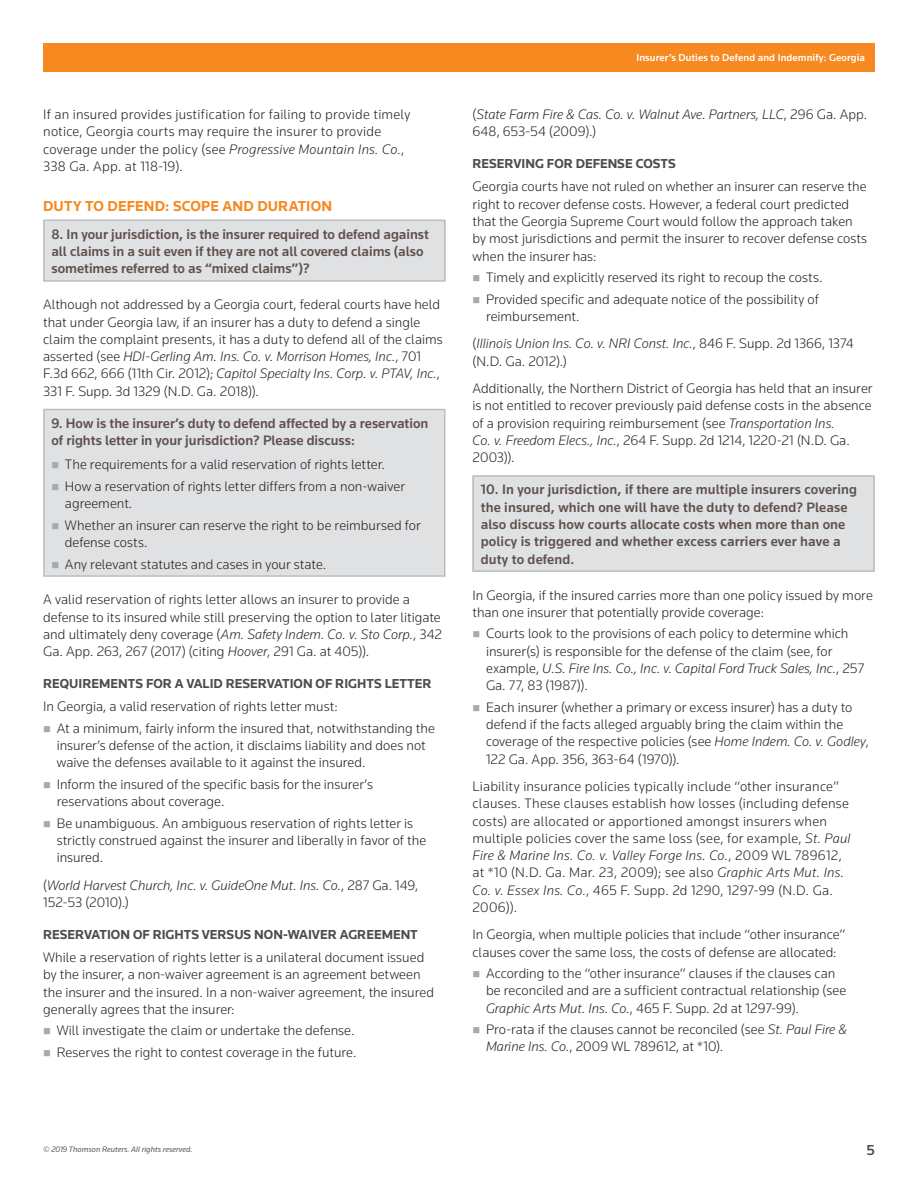
<style>
.page{position:relative;width:918px;height:1188px;background:#fff}
.page>*{position:absolute;margin:0;border:0;box-sizing:border-box;transform-origin:0 0}
.t1{font:700 15px "Knowledge";letter-spacing:.01em;color:#f6891f}
.t2{font:500 15px "Knowledge";color:#4b4c4d}
.t3{font:300 14.25px/17.2px "Knowledge";letter-spacing:.005em;color:#231f20}
.t4{font:500 14.25px/17.2px "Knowledge";letter-spacing:.005em;color:#5f514d}
.t5{font:italic 300 14.25px/17.2px "Knowledge";color:#231f20}
.t6{font:700 13.5px "Knowledge";color:#4b4c4d}
.t7{font:500 10.5px "Knowledge";letter-spacing:.01em;color:#fff}
.t8{font:italic 8.25px "Knowledge";color:#57585a}
.s1{font-style:italic}
.s2{font-style:normal}
</style>
<div class="page">
<div style="left:43px;top:43px;width:832px;height:29px;background:#f6891f"></div>
<div style="left:43px;top:221px;width:403px;height:60px;background:#e0e1e3"></div>
<div style="left:43px;top:220px;width:403px;height:62px;border:2px solid #bcbdc0"></div>
<div style="left:44px;top:410px;width:401px;height:166px;background:#e0e1e3"></div>
<div style="left:43px;top:409px;width:403px;height:168px;border:2px solid #bcbdc0"></div>
<div style="left:472px;top:477px;width:403px;height:94px;background:#e0e1e3"></div>
<div style="left:472px;top:475px;width:403px;height:97px;border:2px solid #bcbdc0"></div>
<p class="t3" style="left:43px;top:105px;width:369px">If an insured provides justification for failing to provide timely notice, Georgia courts may require the insurer to provide coverage under the policy (see <span class="s1">Progressive Mountain Ins. Co.</span>, 338 Ga. App. at 118-19).</p>
<p class="t1" style="left:43px;top:197px;width:290px">DUTY TO DEFEND: SCOPE AND DURATION</p>
<p class="t4" style="left:51px;top:225px;width:379px">8. In your jurisdiction, is the insurer required to defend against all claims in a suit even if they are not all covered claims (also sometimes referred to as “mixed claims”)?</p>
<p class="t3" style="left:43px;top:296px;width:401px">Although not addressed by a Georgia court, federal courts have held that under Georgia law, if an insurer has a duty to defend a single claim the complaint presents, it has a duty to defend all of the claims asserted (see <span class="s1">HDI-Gerling Am. Ins. Co. v. Morrison Homes, Inc.</span>, 701<br>F.3d 662, 666 (11th Cir. 2012); <span class="s1">Capitol Specialty Ins. Corp. v. PTAV, Inc.</span>, 331 F. Supp. 3d 1329 (N.D. Ga. 2018)).</p>
<p class="t4" style="left:51px;top:414px;width:378px">9. How is the insurer’s duty to defend affected by a reservation of rights letter in your jurisdiction? Please discuss:</p>
<p class="t3" style="left:65px;top:454px;width:342px;line-height:21.6px">The requirements for a valid reservation of rights letter.<br>How a reservation of rights letter differs from a non-waiver</p>
<p class="t3" style="left:65px;top:492px;width:357px;line-height:21.6px">agreement.<br>Whether an insurer can reserve the right to be reimbursed for</p>
<p class="t3" style="left:65px;top:531px;width:263px;line-height:21.6px">defense costs.<br>Any relevant statutes and cases in your state.</p>
<p class="t3" style="left:43px;top:591px;width:400px">A valid reservation of rights letter allows an insurer to provide a defense to its insured while still preserving the option to later litigate and ultimately deny coverage (<span class="s1">Am. Safety Indem. Co. v. Sto Corp.</span>, 342<br>Ga. App. 263, 267 (2017) (citing <span class="s1">Hoover</span>, 291 Ga. at 405)).</p>
<p class="t6" style="left:43px;top:675px;width:390px">REQUIREMENTS FOR A VALID RESERVATION OF RIGHTS LETTER</p>
<p class="t3" style="left:57px;top:695px;width:380px;line-height:21.6px;text-indent:-14px">In Georgia, a valid reservation of rights letter must:<br>At a minimum, fairly inform the insured that, notwithstanding the</p>
<p class="t3" style="left:57px;top:736px;width:371px">insurer’s defense of the action, it disclaims liability and does not waive the defenses available to it against the insured.</p>
<p class="t3" style="left:57px;top:775px;width:318px">Inform the insured of the specific basis for the insurer’s reservations about coverage.</p>
<p class="t3" style="left:57px;top:814px;width:371px">Be unambiguous. An ambiguous reservation of rights letter is strictly construed against the insurer and liberally in favor of the insured.</p>
<p class="t5" style="left:43px;top:876px;width:377px"><span class="s2">(</span>World Harvest Church, Inc. v. GuideOne Mut. Ins. Co.<span class="s2">, 287 Ga. 149,<br>152-53 (2010).)</span></p>
<p class="t6" style="left:43px;top:926px;width:376px">RESERVATION OF RIGHTS VERSUS NON-WAIVER AGREEMENT</p>
<p class="t3" style="left:43px;top:949px;width:392px">While a reservation of rights letter is a unilateral document issued by the insurer, a non-waiver agreement is an agreement between the insurer and the insured. In a non-waiver agreement, the insured generally agrees that the insurer:</p>
<p class="t3" style="left:57px;top:1020px;width:301px;line-height:21.6px">Will investigate the claim or undertake the defense.<br>Reserves the right to contest coverage in the future.</p>
<p class="t7" style="left:636px;top:51px;width:230px">Insurer’s Duties to Defend and Indemnify: Georgia</p>
<p class="t5" style="left:472px;top:105px;width:396px"><span class="s2">(</span>State Farm Fire &amp; Cas. Co. v. Walnut Ave. Partners, LLC<span class="s2">, 296 Ga. App.<br>648, 653-54 (2009).)</span></p>
<p class="t6" style="left:472px;top:155px;width:205px">RESERVING FOR DEFENSE COSTS</p>
<p class="t3" style="left:472px;top:178px;width:396px">Georgia courts have not ruled on whether an insurer can reserve the right to recover defense costs. However, a federal court predicted that the Georgia Supreme Court would follow the approach taken by most jurisdictions and permit the insurer to recover defense costs when the insurer has:</p>
<p class="t3" style="left:486px;top:266px;width:338px;line-height:21.6px">Timely and explicitly reserved its right to recoup the costs.<br>Provided specific and adequate notice of the possibility of</p>
<p class="t3" style="left:473px;top:302px;width:383px;line-height:27.5px;text-indent:13px">reimbursement.<br>(<span class="s1">Illinois Union Ins. Co. v. NRI Const. Inc.</span>, 846 F. Supp. 2d 1366, 1374</p>
<p class="t3" style="left:473px;top:347px;width:402px;line-height:27.5px">(N.D. Ga. 2012).)<br>Additionally, the Northern District of Georgia has held that an insurer</p>
<p class="t3" style="left:473px;top:397px;width:401px">is not entitled to recover previously paid defense costs in the absence of a provision requiring reimbursement (see <span class="s1">Transportation Ins.<br>Co. v. Freedom Elecs., Inc.</span>, 264 F. Supp. 2d 1214, 1220-21 (N.D. Ga.<br>2003)).</p>
<p class="t4" style="left:481px;top:481px;width:378px">10. In your jurisdiction, if there are multiple insurers covering the insured, which one will have the duty to defend? Please also discuss how courts allocate costs when more than one policy is triggered and whether excess carriers ever have a duty to defend.</p>
<p class="t3" style="left:473px;top:586px;width:402px">In Georgia, if the insured carries more than one policy issued by more than one insurer that potentially provide coverage:</p>
<p class="t3" style="left:486px;top:625px;width:380px">Courts look to the provisions of each policy to determine which insurer(s) is responsible for the defense of the claim (see, for example, <span class="s1">U.S. Fire Ins. Co., Inc. v. Capital Ford Truck Sales, Inc.</span>, 257<br>Ga. 77, 83 (1987)).</p>
<p class="t3" style="left:486px;top:698px;width:384px">Each insurer (whether a primary or excess insurer) has a duty to defend if the facts alleged arguably bring the claim within the coverage of the respective policies (see <span class="s1">Home Indem. Co. v. Godley</span>, 122 Ga. App. 356, 363-64 (1970)).</p>
<p class="t3" style="left:473px;top:777px;width:380px">Liability insurance policies typically include “other insurance” clauses. These clauses establish how losses (including defense costs) are allocated or apportioned amongst insurers when multiple policies cover the same loss (see, for example, <span class="s1">St. Paul Fire &amp; Marine Ins. Co. v. Valley Forge Ins. Co.</span>, 2009 WL 789612, at *10 (N.D. Ga. Mar. 23, 2009); see also <span class="s1">Graphic Arts Mut. Ins.<br>Co. v. Essex Ins. Co.</span>, 465 F. Supp. 2d 1290, 1297-99 (N.D. Ga.<br>2006)).</p>
<p class="t3" style="left:473px;top:926px;width:374px">In Georgia, when multiple policies that include “other insurance” clauses cover the same loss, the costs of defense are allocated:</p>
<p class="t3" style="left:486px;top:964px;width:362px">According to the “other insurance” clauses if the clauses can be reconciled and are a sufficient contractual relationship (see<br><span class="s1">Graphic Arts Mut. Ins. Co.</span>, 465 F. Supp. 2d at 1297-99).</p>
<p class="t3" style="left:486px;top:1021px;width:363px">Pro-rata if the clauses cannot be reconciled (see <span class="s1">St. Paul Fire &amp;<br>Marine Ins. Co.</span>, 2009 WL 789612, at *10).</p>
<p class="t8" style="left:43px;top:1144px;width:151px">© 2019 Thomson Reuters. All rights reserved.</p>
<p class="t2" style="left:866px;top:1141px;width:10px">5</p>
</div>
